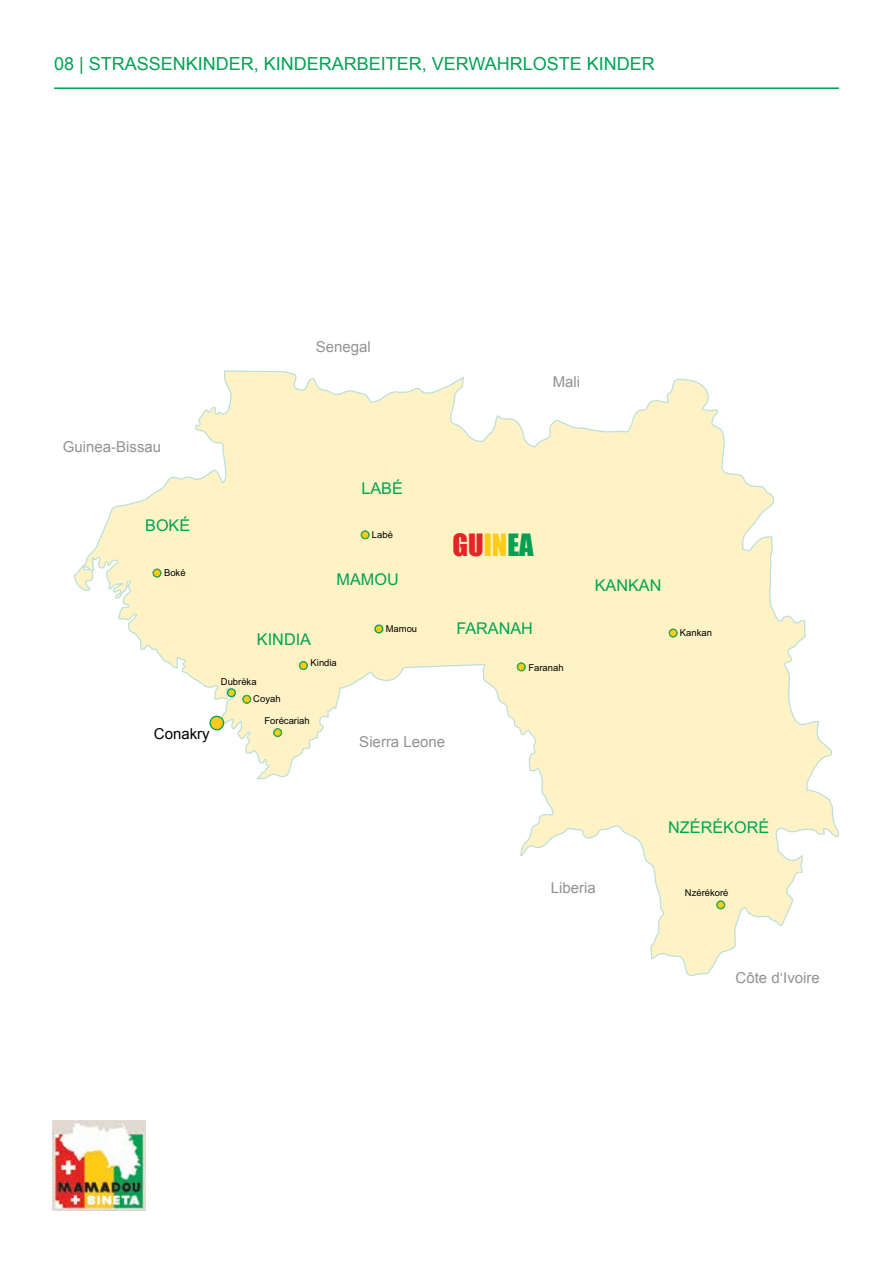
<style>
.page{position:relative;width:893px;height:1263px;background:#fff}
.page>*{position:absolute;margin:0;border:0;box-sizing:border-box;transform-origin:0 0}
.t1{font:28.35px "Impact";color:#e42425}
.t2{font:18px "Arial";color:#00a354}
.t3{font:16.2px "Arial";color:#00a353}
.t4{font:15px "Arial";color:#929292}
.t5{font:15px "Arial";color:#000}
.t6{font:9.45px/17.1px "Arial";color:#000}
.s1{color:#fecb19}
.s2{color:#00a053}
</style>
<div class="page">
<hr style="left:54px;top:87px;width:785px;height:2px;background:#00a354">
<svg style="left:224px;top:370px;width:615px;height:606px"></svg>
<svg style="left:74px;top:376px;width:510px;height:398px;fill:#fff3c6"></svg>
<svg style="left:101px;top:378px;width:123px;height:200px"></svg>
<svg style="left:227px;top:688px;width:9px;height:9px"></svg>
<svg style="left:209px;top:716px;width:15px;height:14px"></svg>
<svg style="left:374px;top:624px;width:9px;height:9px"></svg>
<img style="left:53px;top:1120px;width:93px;height:90px">
<h2 class="t2" style="left:54px;top:52px;width:602px">08 | STRASSENKINDER, KINDERARBEITER, VERWAHRLOSTE KINDER</h2>
<h3 class="t4" style="left:316px;top:337px;width:57px">Senegal</h3>
<h3 class="t4" style="left:553px;top:372px;width:29px">Mali</h3>
<h3 class="t4" style="left:63px;top:437px;width:100px">Guinea-Bissau</h3>
<h3 class="t3" style="left:145px;top:515px;width:47px">BOKÉ</h3>
<p class="t6" style="left:164px;top:565px;width:23px">Boké</p>
<h3 class="t3" style="left:361px;top:478px;width:43px">LABÉ</h3>
<p class="t6" style="left:372px;top:526px;width:23px">Labé</p>
<h3 class="t3" style="left:336px;top:568px;width:64px">MAMOU</h3>
<h1 class="t1" style="left:453px;top:523px;width:82px">GU<span class="s1">IN</span><span class="s2">EA</span></h1>
<h3 class="t5" style="left:154px;top:724px;width:57px">Conakry</h3>
<h3 class="t3" style="left:257px;top:628px;width:56px">KINDIA</h3>
<p class="t6" style="left:253px;top:673px;width:29px;text-indent:-32px">Dubrèka<br>Coyah</p>
<p class="t6" style="left:264px;top:713px;width:47px">Forécariah</p>
<p class="t6" style="left:311px;top:654px;width:28px">Kindia</p>
<p class="t6" style="left:386px;top:621px;width:33px">Mamou</p>
<h3 class="t3" style="left:456px;top:617px;width:78px">FARANAH</h3>
<p class="t6" style="left:528px;top:659px;width:37px">Faranah</p>
<h3 class="t4" style="left:359px;top:732px;width:87px">Sierra Leone</h3>
<h3 class="t3" style="left:595px;top:575px;width:68px">KANKAN</h3>
<p class="t6" style="left:680px;top:625px;width:34px">Kankan</p>
<h3 class="t4" style="left:551px;top:878px;width:47px">Liberia</h3>
<h3 class="t3" style="left:668px;top:817px;width:103px">NZÉRÉKORÉ</h3>
<p class="t6" style="left:685px;top:884px;width:45px">Nzérékoré</p>
<h3 class="t4" style="left:736px;top:967px;width:86px">Côte d‘Ivoire</h3>
</div>
